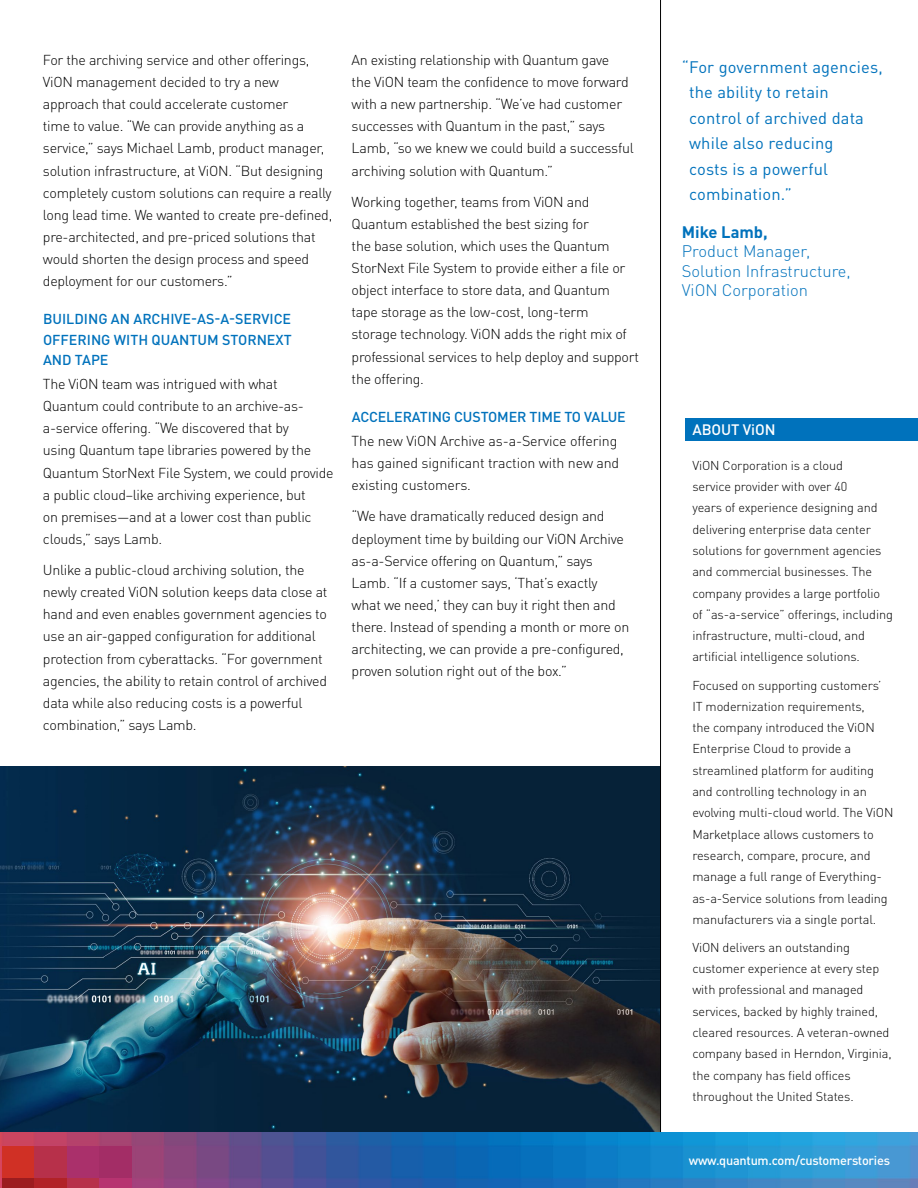
<style>
.page{position:relative;width:918px;height:1188px;background:#fff}
.page>*{position:absolute;margin:0;border:0;box-sizing:border-box;transform-origin:0 0}
.t1{font:16.5px/25.5px "DIN Pro";letter-spacing:.01em;color:#0072bc}
.t2{font:300 16.5px/19.5px "DIN Pro";color:#0072bc}
.t3{font:700 16.5px "DIN Pro";color:#0072bc}
.t4{font:500 15px "DIN Pro";letter-spacing:-.005em;color:#fff}
.t5{font:300 14.25px/22.2px "DIN Pro";letter-spacing:-.02em;color:#000}
.t6{font:500 14.25px/20.2px "DIN Pro";color:#0072bc;text-align:justify}
.t7{font:300 12.75px/21.3px "DIN Pro";letter-spacing:-.01em;color:#000}
.t8{font:500 12.75px "DIN Pro";letter-spacing:-.02em;color:#fff}
</style>
<div class="page">
<img style="left:0;top:767px;width:660px;height:365px">
<hr style="left:660px;top:0;width:1px;height:1161px;background:#000">
<img style="left:0;top:1132px;width:918px;height:56px">
<div style="left:2px;top:1146px;width:33px;height:32px;background:#d03025"></div>
<div style="left:35px;top:1146px;width:32px;height:32px;background:#b7304a"></div>
<div style="left:67px;top:1146px;width:32px;height:32px;background:#aa306b"></div>
<div style="left:99px;top:1146px;width:33px;height:32px;background:#a32d66"></div>
<div style="left:2px;top:1178px;width:33px;height:10px;background:#9c1c1f"></div>
<div style="left:35px;top:1178px;width:32px;height:10px;background:#b12227"></div>
<div style="left:67px;top:1178px;width:32px;height:10px;background:#b7304a"></div>
<div style="left:99px;top:1178px;width:33px;height:10px;background:#b73370"></div>
<div style="left:685px;top:418px;width:233px;height:23px;background:#0072bc"></div>
<p class="t5" style="left:43px;top:47px;width:291px">For the archiving service and other offerings, ViON management decided to try a new approach that could accelerate customer<br>time to value. “We can provide anything as a service,” says Michael Lamb, product manager, solution infrastructure, at ViON. “But designing completely custom solutions can require a really long lead time. We wanted to create pre-defined, pre-architected, and pre-priced solutions that would shorten the design process and speed deployment for our customers.”</p>
<p class="t6" style="left:43px;top:307px;width:250px">BUILDING AN ARCHIVE-AS-A-SERVICE OFFERING WITH QUANTUM STORNEXT AND TAPE</p>
<p class="t5" style="left:43px;top:372px;width:292px">The ViON team was intrigued with what Quantum could contribute to an archive-as&shy;a-service offering. “We discovered that by<br>using Quantum tape libraries powered by the Quantum StorNext File System, we could provide a public cloud–like archiving experience, but<br>on premises—and at a lower cost than public clouds,” says Lamb.</p>
<p class="t5" style="left:43px;top:558px;width:286px">Unlike a public-cloud archiving solution, the newly created ViON solution keeps data close at hand and even enables government agencies to use an air-gapped configuration for additional protection from cyberattacks. “For government agencies, the ability to retain control of archived data while also reducing costs is a powerful combination,” says Lamb.</p>
<p class="t5" style="left:352px;top:47px;width:284px">An existing relationship with Quantum gave<br>the ViON team the confidence to move forward with a new partnership. “We’ve had customer successes with Quantum in the past,” says Lamb, “so we knew we could build a successful archiving solution with Quantum.”</p>
<p class="t5" style="left:352px;top:189px;width:289px">Working together, teams from ViON and Quantum established the best sizing for<br>the base solution, which uses the Quantum StorNext File System to provide either a file or object interface to store data, and Quantum tape storage as the low-cost, long-term<br>storage technology. ViON adds the right mix of professional services to help deploy and support the offering.</p>
<p class="t6" style="left:352px;top:405px;width:276px">ACCELERATING CUSTOMER TIME TO VALUE</p>
<p class="t5" style="left:352px;top:429px;width:269px">The new ViON Archive as-a-Service offering has gained significant traction with new and existing customers.</p>
<p class="t5" style="left:352px;top:504px;width:279px">“We have dramatically reduced design and deployment time by building our ViON Archive as-a-Service offering on Quantum,” says Lamb. “If a customer says, ‘That’s exactly what we need,’ they can buy it right then and there. Instead of spending a month or more on architecting, we can provide a pre-configured, proven solution right out of the box.”</p>
<p class="t1" style="left:689px;top:52px;width:195px;text-indent:-7px">“For government agencies, the ability to retain control of archived data while also reducing<br>costs is a powerful combination.”</p>
<p class="t3" style="left:682px;top:218px;width:87px">Mike Lamb,</p>
<p class="t2" style="left:682px;top:240px;width:171px">Product Manager,<br>Solution Infrastructure,<br>ViON Corporation</p>
<p class="t4" style="left:692px;top:417px;width:85px">ABOUT ViON</p>
<p class="t7" style="left:692px;top:453px;width:202px">ViON Corporation is a cloud<br>service provider with over 40<br>years of experience designing and delivering enterprise data center solutions for government agencies and commercial businesses. The company provides a large portfolio of “as-a-service” offerings, including infrastructure, multi-cloud, and artificial intelligence solutions.</p>
<p class="t7" style="left:692px;top:673px;width:203px">Focused on supporting customers’ IT modernization requirements,<br>the company introduced the ViON Enterprise Cloud to provide a streamlined platform for auditing and controlling technology in an evolving multi-cloud world. The ViON Marketplace allows customers to research, compare, procure, and manage a full range of Everything&shy;as-a-Service solutions from leading manufacturers via a single portal.</p>
<p class="t7" style="left:692px;top:936px;width:201px">ViON delivers an outstanding customer experience at every step with professional and managed services, backed by highly trained, cleared resources. A veteran-owned company based in Herndon, Virginia, the company has field offices throughout the United States.</p>
<p class="t8" style="left:689px;top:1150px;width:203px">www.quantum.com/customerstories</p>
</div>
